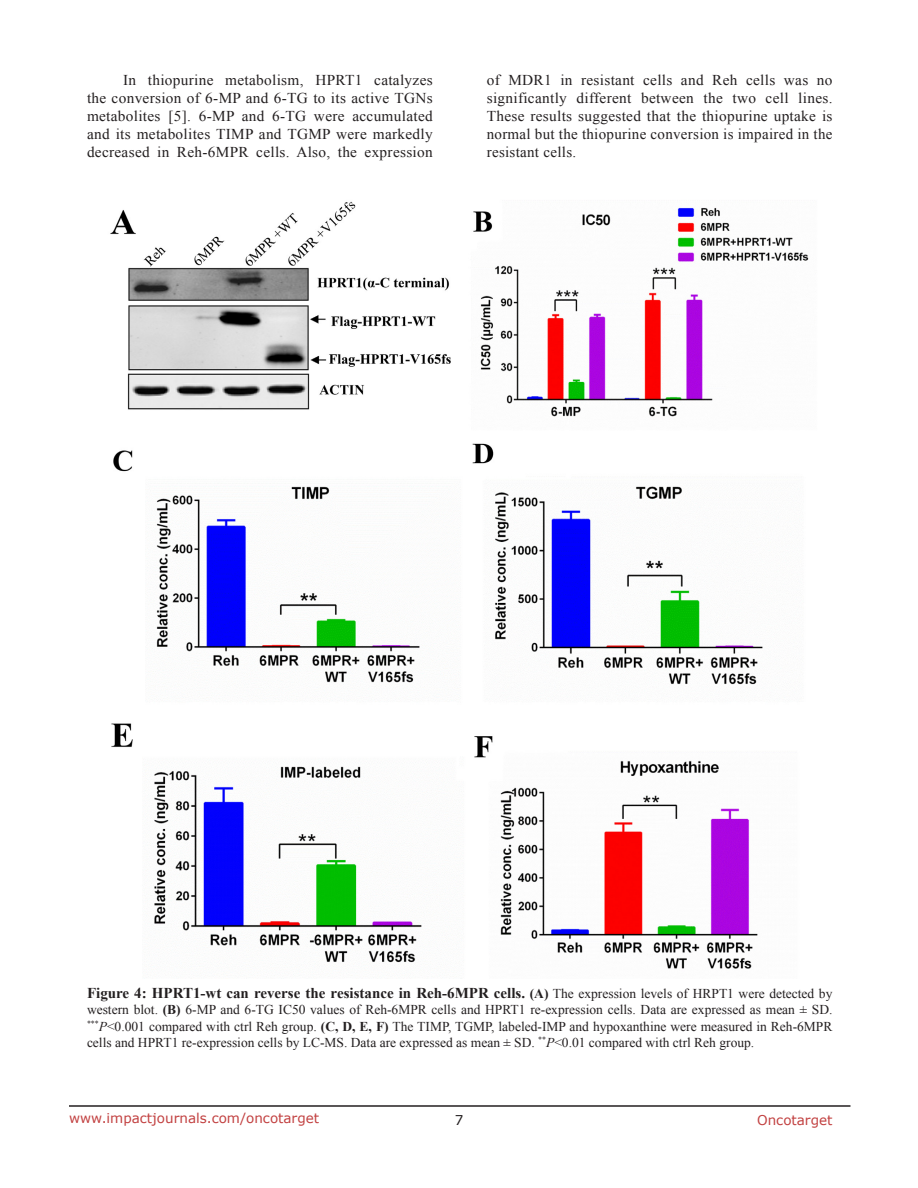
<style>
.page{position:relative;width:918px;height:1188px;background:#fff}
.page>*{position:absolute;margin:0;border:0;box-sizing:border-box;transform-origin:0 0}
.BodyText{font:15px/18px "Times New Roman";letter-spacing:.02em;color:#231f20;text-align:justify}
.figuretext{font:700 15px "Times New Roman";color:#231f20}
.figuretext-2{font:13.5px/16.2px "Times New Roman";color:#231f20;text-align:justify}
.t1{font:13.5px "Verdana";color:#c24141}
.t2{font:13.5px "Verdana";color:#231f20}
.s1{font-size:13.5px}
.s2{font-weight:400;font-size:13.5px}
.s3{font-weight:700}
.s4{font-style:italic}
</style>
<div class="page">
<hr style="left:69px;top:1105px;width:781px;height:2px;background:#231f20">
<img style="left:110px;top:201px;width:699px;height:768px">
<p class="BodyText" style="left:87px;top:71px;width:347px;text-indent:36px">In thiopurine metabolism, HPRT1 catalyzes the conversion of 6-MP and 6-TG to its active TGNs metabolites [5]. 6-MP and 6-TG were accumulated and its metabolites TIMP and TGMP were markedly decreased in Reh-6MPR cells. Also, the expression</p>
<p class="BodyText" style="left:487px;top:71px;width:347px">of MDR1 in resistant cells and Reh cells was no significantly different between the two cell lines.<br>These results suggested that the thiopurine uptake is normal but the thiopurine conversion is impaired in the resistant cells.</p>
<p class="figuretext" style="left:87px;top:983px;width:747px">Figure 4: HPRT1-wt can reverse the resistance in Reh-6MPR cells. <span class="s1">(A)</span> <span class="s2">The expression levels of HRPT1 were detected by</span></p>
<p class="figuretext-2" style="left:87px;top:1001px;width:747px">western blot. <span class="s3">(B)</span> 6-MP and 6-TG IC50 values of Reh-6MPR cells and HPRT1 re-expression cells. Data are expressed as mean ± SD. <sup>***</sup><span class="s4">P</span>&lt;0.001 compared with ctrl Reh group. <span class="s3">(C, D, E, F)</span> The TIMP, TGMP, labeled-IMP and hypoxanthine were measured in Reh-6MPR cells and HPRT1 re-expression cells by LC-MS. Data are expressed as mean ± SD. <sup>**</sup><span class="s4">P</span>&lt;0.01 compared with ctrl Reh group.</p>
<p class="t1" style="left:69px;top:1109px;width:252px">www.impactjournals.com/oncotarget</p>
<p class="t2" style="left:455px;top:1111px;width:10px">7</p>
<p class="t1" style="left:757px;top:1111px;width:77px">Oncotarget</p>
</div>
